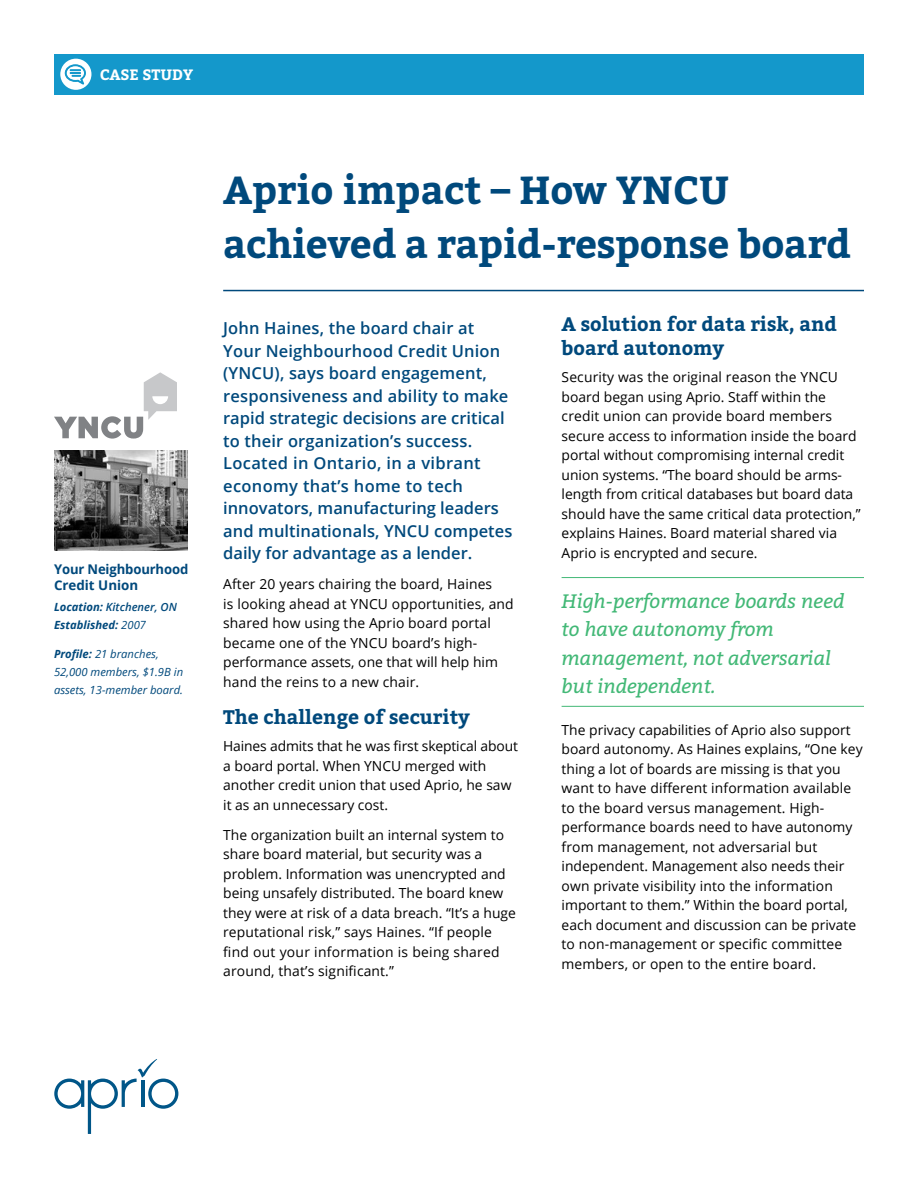
<style>
.page{position:relative;width:918px;height:1188px;background:#fff}
.page>*{position:absolute;margin:0;border:0;box-sizing:border-box;transform-origin:0 0}
.t1{font:700 39px/54px "Bitter";letter-spacing:-.01em;color:#00497c}
.t2{font:italic 19.5px/28.5px "Bitter";color:#42b876}
.t3{font:700 19.5px/24px "Bitter";color:#00497c}
.t4{font:600 16.5px/22.5px "Open Sans";letter-spacing:.01em;color:#00497c}
.t5{font:700 15px "Bitter";color:#fff}
.t6{font:13.8px/19.5px "Open Sans";color:#000}
.t7{font:700 13.35px/16.5px "Open Sans";letter-spacing:-.01em;color:#00497c}
.t8{font:italic 11.25px/18px "Open Sans";color:#00497c}
.t9{font:italic 700 11.25px/18px "Open Sans";color:#00497c}
.s1{font-weight:600}
.s2{font-weight:400}
.s3{font-weight:700}
</style>
<div class="page">
<div style="left:54px;top:54px;width:810px;height:40px;background:#1498cb"></div>
<div style="left:60px;top:59px;width:31px;height:31px;background:#fff;border-radius:50%"></div>
<svg style="left:65px;top:64px;width:21px;height:21px"></svg>
<hr style="left:562px;top:577px;width:302px;height:1px;background:#42b876">
<hr style="left:562px;top:706px;width:302px;height:1px;background:#42b876">
<img style="left:54px;top:450px;width:133px;height:101px">
<hr style="left:223px;top:290px;width:641px;height:1px;background:#00497c">
<svg style="left:54px;top:1059px;width:124px;height:75px"></svg>
<svg style="left:54px;top:372px;width:123px;height:67px"></svg>
<p class="t5" style="left:100px;top:64px;width:95px">CASE STUDY</p>
<p class="t7" style="left:54px;top:560px;width:136px">Your Neighbourhood<br>Credit Union</p>
<p class="t9" style="left:54px;top:598px;width:124px">Location: <span class="s1">Kitchener, ON<br></span>Established: <span class="s2">2007</span></p>
<p class="t8" style="left:54px;top:644px;width:131px"><span class="s3">Profile:</span> 21 branches,<br>52,000 members, $1.9B in assets, 13-member board.</p>
<h1 class="t1" style="left:223px;top:162px;width:629px">Aprio impact – How YNCU achieved a rapid-response board</h1>
<p class="t4" style="left:223px;top:317px;width:291px">John Haines, the board chair at Your Neighbourhood Credit Union (YNCU), says board engagement, responsiveness and ability to make rapid strategic decisions are critical to their organization’s success.<br>Located in Ontario, in a vibrant economy that’s home to tech innovators, manufacturing leaders and multinationals, YNCU competes daily for advantage as a lender.</p>
<p class="t6" style="left:223px;top:574px;width:292px">After 20 years chairing the board, Haines<br>is looking ahead at YNCU opportunities, and shared how using the Aprio board portal became one of the YNCU board’s high&shy;performance assets, one that will help him hand the reins to a new chair.</p>
<h2 class="t3" style="left:223px;top:705px;width:248px">The challenge of security</h2>
<p class="t6" style="left:223px;top:736px;width:296px">Haines admits that he was first skeptical about a board portal. When YNCU merged with another credit union that used Aprio, he saw it as an unnecessary cost.</p>
<p class="t6" style="left:223px;top:824px;width:294px">The organization built an internal system to share board material, but security was a problem. Information was unencrypted and being unsafely distributed. The board knew they were at risk of a data breach. “It’s a huge reputational risk,” says Haines. “If people find out your information is being shared around, that’s significant.”</p>
<h2 class="t3" style="left:562px;top:312px;width:277px">A solution for data risk, and board autonomy</h2>
<p class="t6" style="left:562px;top:367px;width:301px">Security was the original reason the YNCU board began using Aprio. Staff within the credit union can provide board members secure access to information inside the board portal without compromising internal credit union systems. “The board should be arms&shy;length from critical databases but board data should have the same critical data protection,” explains Haines. Board material shared via Aprio is encrypted and secure.</p>
<h2 class="t2" style="left:562px;top:586px;width:284px">High-performance boards need to have autonomy from management, not adversarial but independent.</h2>
<p class="t6" style="left:562px;top:719px;width:303px">The privacy capabilities of Aprio also support board autonomy. As Haines explains, “One key thing a lot of boards are missing is that you want to have different information available to the board versus management. High&shy;performance boards need to have autonomy from management, not adversarial but independent. Management also needs their own private visibility into the information important to them.” Within the board portal, each document and discussion can be private to non-management or specific committee members, or open to the entire board.</p>
</div>
